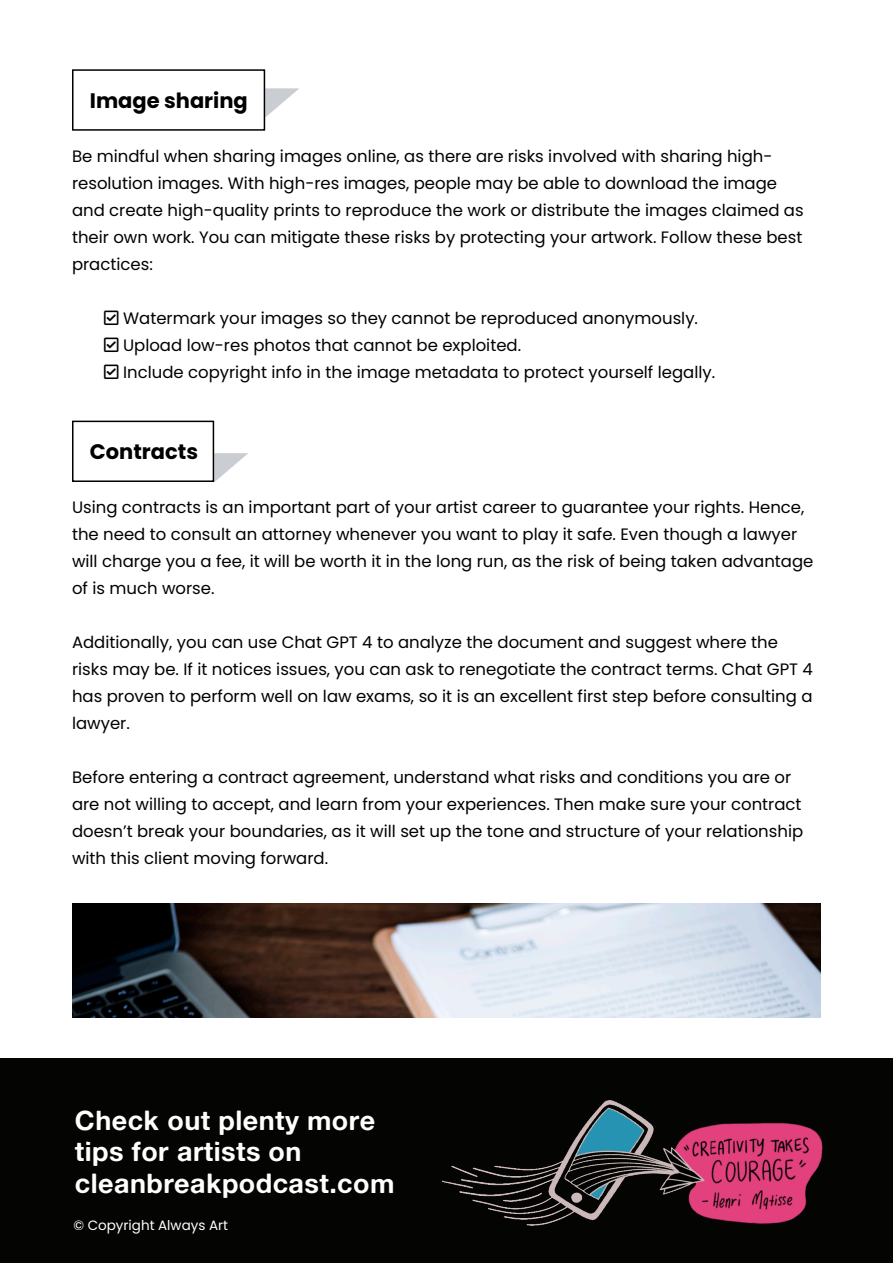
<style>
.page{position:relative;width:893px;height:1263px;background:#fff}
.page>*{position:absolute;margin:0;border:0;box-sizing:border-box;transform-origin:0 0}
.t1{font:700 27px/31.5px "Alte Haas Grotesk";letter-spacing:.015em;color:#fff}
.t2{font:700 21px "Poppins";color:#000}
.t3{font:16.5px/27px "Poppins";color:#000}
.t4{font:13.5px "Poppins";color:#fff}
.s1{font-family:"Alte Haas Grotesk Bold";font-weight:400}
</style>
<div class="page">
<svg style="left:265px;top:88px;width:34px;height:29px"></svg>
<div style="left:72px;top:69px;width:193px;height:62px;border:2px solid #000"></div>
<svg style="left:214px;top:453px;width:34px;height:29px"></svg>
<div style="left:72px;top:421px;width:142px;height:61px;border:2px solid #000"></div>
<img style="left:72px;top:903px;width:748px;height:114px">
<div style="left:0;top:1058px;width:892px;height:205px;background:#040503"></div>
<img style="left:442px;top:1100px;width:381px;height:126px">
<p class="t2" style="left:90px;top:88px;width:160px">Image sharing</p>
<p class="t3" style="left:72px;top:142px;width:733px">Be mindful when sharing images online, as there are risks involved with sharing high&shy;resolution images. With high-res images, people may be able to download the image and create high-quality prints to reproduce the work or distribute the images claimed as their own work. You can mitigate these risks by protecting your artwork. Follow these best practices:</p>
<p class="t3" style="left:123px;top:304px;width:576px">Watermark your images so they cannot be reproduced anonymously.</p>
<p class="t3" style="left:123px;top:331px;width:400px">Upload low-res photos that cannot be exploited.</p>
<p class="t3" style="left:123px;top:358px;width:594px">Include copyright info in the image metadata to protect yourself legally.</p>
<p class="t2" style="left:90px;top:439px;width:110px">Contracts</p>
<p class="t3" style="left:72px;top:493px;width:743px">Using contracts is an important part of your artist career to guarantee your rights. Hence, the need to consult an attorney whenever you want to play it safe. Even though a lawyer will charge you a fee, it will be worth it in the long run, as the risk of being taken advantage of is much worse.</p>
<p class="t3" style="left:72px;top:628px;width:742px">Additionally, you can use Chat GPT 4 to analyze the document and suggest where the risks may be. If it notices issues, you can ask to renegotiate the contract terms. Chat GPT 4 has proven to perform well on law exams, so it is an excellent first step before consulting a lawyer.</p>
<p class="t3" style="left:72px;top:763px;width:733px">Before entering a contract agreement, understand what risks and conditions you are or are not willing to accept, and learn from your experiences. Then make sure your contract doesn’t break your boundaries, as it will set up the tone and structure of your relationship with this client moving forward.</p>
<h1 class="t1" style="left:75px;top:1104px;width:321px">Check out plenty more tips for artists on cleanbreak<span class="s1">podcast</span>.com</h1>
<p class="t4" style="left:73px;top:1217px;width:156px">© Copyright Always Art</p>
</div>
